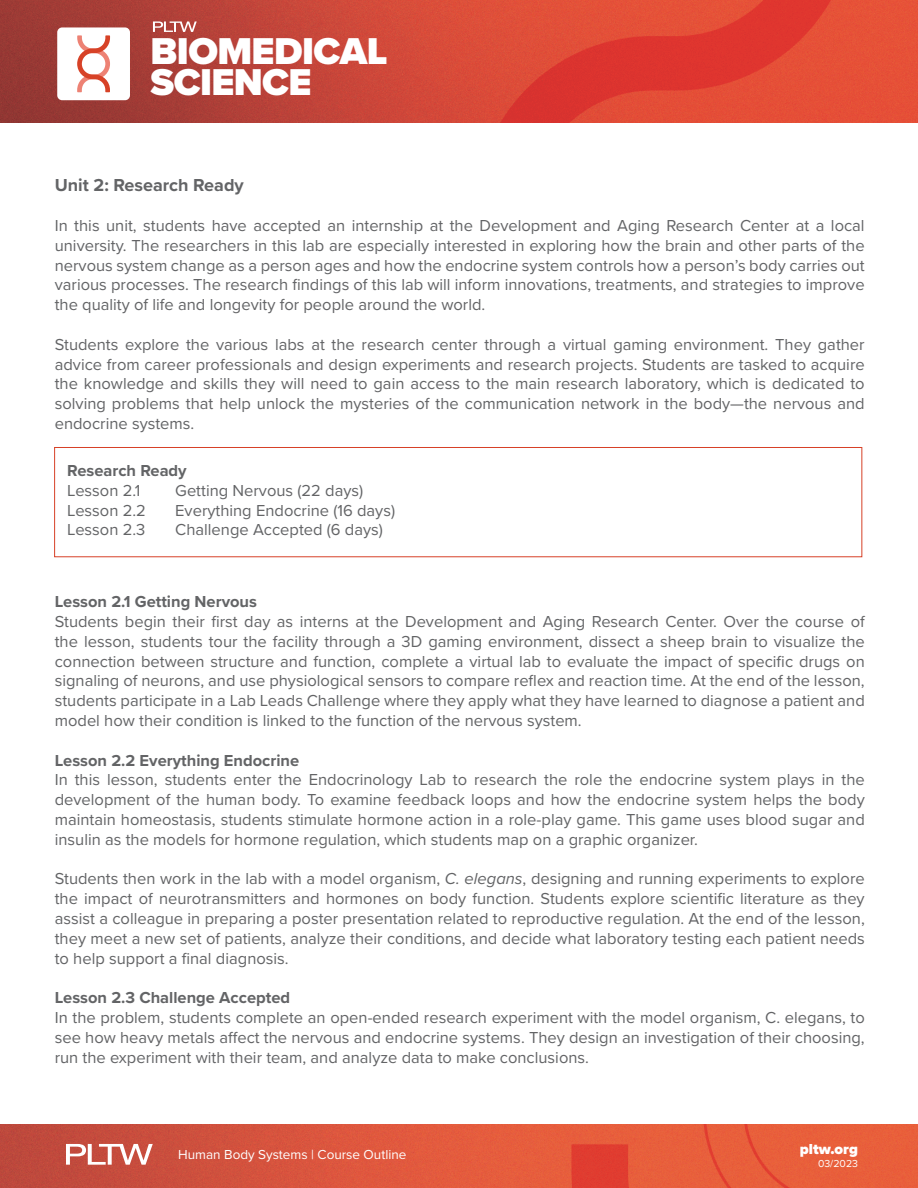
<style>
.page{position:relative;width:918px;height:1188px;background:#fff}
.page>*{position:absolute;margin:0;border:0;box-sizing:border-box;transform-origin:0 0}
.t1{font:900 38.7px/31.5px "Proxima Nova";letter-spacing:-.015em;color:#fff}
.t2{font:700 18px "Proxima Nova";color:#636466}
.t3{font:16.5px/19.8px "Proxima Nova";color:#636466;text-align:justify}
.t4{font:700 16.5px "Proxima Nova";color:#636466}
.t5{font:900 15px "Proxima Nova";color:#fff}
.t6{font:13.5px "Proxima Nova";color:#fff}
.t7{font:10.5px "Proxima Nova";color:#fff}
.s1{font-style:italic}
</style>
<div class="page">
<img style="left:0;top:1124px;width:918px;height:64px">
<img style="left:0;top:0;width:918px;height:123px">
<svg style="left:153px;top:21px;width:44px;height:11px"></svg>
<div style="left:57px;top:27px;width:73px;height:73px;background:#fff;border-radius:5px"></div>
<svg style="left:77px;top:35px;width:33px;height:57px"></svg>
<svg style="left:66px;top:1144px;width:87px;height:21px"></svg>
<div style="left:54px;top:447px;width:808px;height:110px;border:1px solid #d74127"></div>
<h1 class="t1" style="left:151px;top:35px;width:238px">BIOMEDICAL<br>SCIENCE</h1>
<p class="t2" style="left:55px;top:172px;width:191px">Unit 2: Research Ready</p>
<p class="t3" style="left:55px;top:215px;width:812px">In this unit, students have accepted an internship at the Development and Aging Research Center at a local university. The researchers in this lab are especially interested in exploring how the brain and other parts of the nervous system change as a person ages and how the endocrine system controls how a person’s body carries out various processes. The research findings of this lab will inform innovations, treatments, and strategies to improve the quality of life and longevity for people around the world.</p>
<p class="t3" style="left:55px;top:334px;width:811px">Students explore the various labs at the research center through a virtual gaming environment. They gather advice from career professionals and design experiments and research projects. Students are tasked to acquire the knowledge and skills they will need to gain access to the main research laboratory, which is dedicated to solving problems that help unlock the mysteries of the communication network in the body—the nervous and endocrine systems.</p>
<p class="t4" style="left:67px;top:458px;width:121px">Research Ready</p>
<p class="t3" style="left:67px;top:480px;width:75px">Lesson 2.1</p>
<p class="t3" style="left:175px;top:480px;width:190px">Getting Nervous (22 days)</p>
<p class="t3" style="left:67px;top:500px;width:80px">Lesson 2.2</p>
<p class="t3" style="left:175px;top:500px;width:221px">Everything Endocrine (16 days)</p>
<p class="t3" style="left:67px;top:519px;width:80px">Lesson 2.3</p>
<p class="t3" style="left:175px;top:519px;width:209px">Challenge Accepted (6 days)</p>
<p class="t4" style="left:55px;top:589px;width:204px">Lesson 2.1 Getting Nervous</p>
<p class="t3" style="left:55px;top:611px;width:812px">Students begin their first day as interns at the Development and Aging Research Center. Over the course of the lesson, students tour the facility through a 3D gaming environment, dissect a sheep brain to visualize the connection between structure and function, complete a virtual lab to evaluate the impact of specific drugs on signaling of neurons, and use physiological sensors to compare reflex and reaction time. At the end of the lesson, students participate in a Lab Leads Challenge where they apply what they have learned to diagnose a patient and model how their condition is linked to the function of the nervous system.</p>
<p class="t4" style="left:55px;top:748px;width:246px">Lesson 2.2 Everything Endocrine</p>
<p class="t3" style="left:55px;top:769px;width:812px">In this lesson, students enter the Endocrinology Lab to research the role the endocrine system plays in the development of the human body. To examine feedback loops and how the endocrine system helps the body maintain homeostasis, students stimulate hormone action in a role-play game. This game uses blood sugar and insulin as the models for hormone regulation, which students map on a graphic organizer.</p>
<p class="t3" style="left:55px;top:868px;width:812px">Students then work in the lab with a model organism, <span class="s1">C. elegans</span>, designing and running experiments to explore the impact of neurotransmitters and hormones on body function. Students explore scientific literature as they assist a colleague in preparing a poster presentation related to reproductive regulation. At the end of the lesson, they meet a new set of patients, analyze their conditions, and decide what laboratory testing each patient needs to help support a final diagnosis.</p>
<p class="t4" style="left:55px;top:985px;width:237px">Lesson 2.3 Challenge Accepted</p>
<p class="t3" style="left:55px;top:1007px;width:812px">In the problem, students complete an open-ended research experiment with the model organism, C. elegans, to see how heavy metals affect the nervous and endocrine systems. They design an investigation of their choosing, run the experiment with their team, and analyze data to make conclusions.</p>
<p class="t6" style="left:178px;top:1144px;width:230px">Human Body Systems | Course Outline</p>
<p class="t5" style="left:800px;top:1138px;width:60px">pltw.org</p>
<p class="t7" style="left:818px;top:1156px;width:42px">03/2023</p>
</div>
